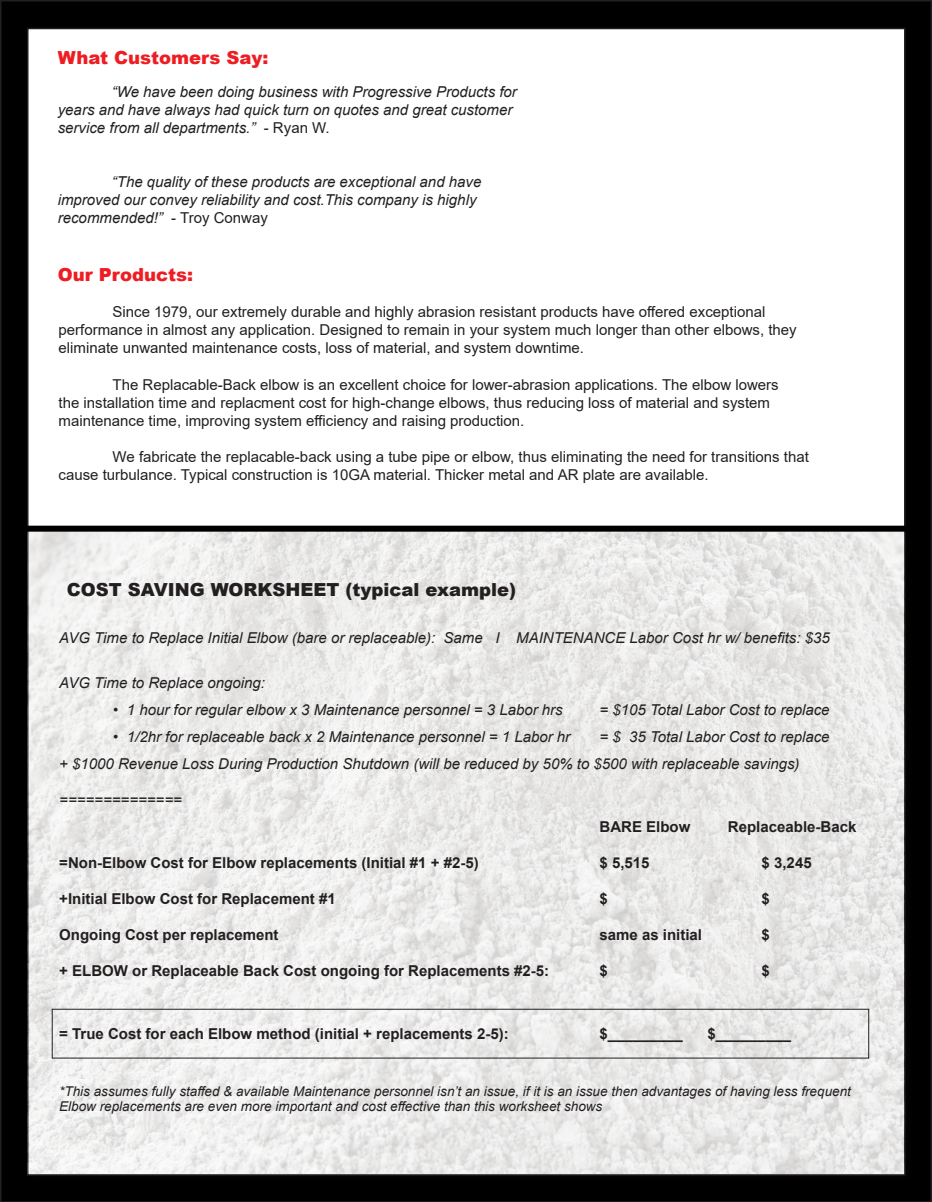
<style>
.page{position:relative;width:932px;height:1202px;background:#fff}
.page>*{position:absolute;margin:0;border:0;box-sizing:border-box;transform-origin:0 0}
.t1{font:900 18px "Arial";color:#231f20}
.t2{font:900 18px "Arial";color:#ee1d23}
.t3{font:15px/18px "Arial";color:#231f20}
.t4{font:italic 15px/18px "Arial";color:#231f20}
.t5{font:700 15px "Arial";color:#231f20}
.t6{font:italic 13.5px/15px "Arial";color:#231f20}
.s1{font-style:normal}
</style>
<div class="page">
<div style="left:1px;top:1px;width:930px;height:1201px;background:#000001"></div>
<div style="left:27px;top:28px;width:878px;height:1147px;background:#fff;border:2px solid #231f20"></div>
<div style="left:23px;top:527px;width:893px;height:658px;background:#231f20;opacity:.75"></div>
<img style="left:28px;top:531px;width:876px;height:642px">
<div style="left:22px;top:525px;width:888px;height:6px;background:#000001"></div>
<div style="left:52px;top:1008px;width:817px;height:50px;border:1px solid #231f20"></div>
<p class="t2" style="left:58px;top:44px;width:212px">What Customers Say:</p>
<p class="t4" style="left:58px;top:83px;width:460px;text-indent:54px">“We have been doing business with Progressive Products for years and have always had quick turn on quotes and great customer service from all departments.” <span class="s1">- Ryan W.</span></p>
<p class="t4" style="left:58px;top:173px;width:425px;text-indent:54px">“The quality of these products are exceptional and have improved our convey reliability and cost.This company is highly recommended!” <span class="s1">- Troy Conway</span></p>
<p class="t2" style="left:58px;top:262px;width:137px">Our Products:</p>
<p class="t3" style="left:59px;top:303px;width:739px;text-indent:54px">Since 1979, our extremely durable and highly abrasion resistant products have offered exceptional performance in almost any application. Designed to remain in your system much longer than other elbows, they eliminate unwanted maintenance costs, loss of material, and system downtime.</p>
<p class="t3" style="left:59px;top:375px;width:721px;text-indent:54px">The Replacable-Back elbow is an excellent choice for lower-abrasion applications. The elbow lowers the installation time and replacment cost for high-change elbows, thus reducing loss of material and system maintenance time, improving system efficiency and raising production.</p>
<p class="t3" style="left:59px;top:447px;width:751px;text-indent:54px">We fabricate the replacable-back using a tube pipe or elbow, thus eliminating the need for transitions that cause turbulance. Typical construction is 10GA material. Thicker metal and AR plate are available.</p>
<p class="t1" style="left:67px;top:576px;width:451px">COST SAVING WORKSHEET (typical example)</p>
<p class="t4" style="left:59px;top:628px;width:772px">AVG Time to Replace Initial Elbow (bare or replaceable): Same I MAINTENANCE Labor Cost hr w/ benefits: $35</p>
<p class="t4" style="left:59px;top:673px;width:207px">AVG Time to Replace ongoing:</p>
<p class="t4" style="left:113px;top:700px;width:451px">• 1 hour for regular elbow x 3 Maintenance personnel = 3 Labor hrs</p>
<p class="t4" style="left:599px;top:700px;width:231px">= $105 Total Labor Cost to replace</p>
<p class="t4" style="left:113px;top:727px;width:458px">• 1/2hr for replaceable back x 2 Maintenance personnel = 1 Labor hr</p>
<p class="t4" style="left:599px;top:727px;width:231px">= $ 35 Total Labor Cost to replace</p>
<p class="t4" style="left:59px;top:754px;width:741px">+ $1000 Revenue Loss During Production Shutdown (will be reduced by 50% to $500 with replaceable savings)</p>
<p class="t4" style="left:59px;top:790px;width:124px">==============</p>
<p class="t5" style="left:599px;top:816px;width:92px">BARE Elbow</p>
<p class="t5" style="left:728px;top:816px;width:130px">Replaceable-Back</p>
<p class="t5" style="left:59px;top:852px;width:421px">=Non-Elbow Cost for Elbow replacements (Initial #1 + #2-5)</p>
<p class="t5" style="left:599px;top:852px;width:52px">$ 5,515</p>
<p class="t5" style="left:761px;top:852px;width:52px">$ 3,245</p>
<p class="t5" style="left:59px;top:888px;width:278px">+Initial Elbow Cost for Replacement #1</p>
<p class="t5" style="left:599px;top:888px;width:10px">$</p>
<p class="t5" style="left:761px;top:888px;width:10px">$</p>
<p class="t5" style="left:59px;top:924px;width:221px">Ongoing Cost per replacement</p>
<p class="t5" style="left:599px;top:924px;width:104px">same as initial</p>
<p class="t5" style="left:761px;top:924px;width:10px">$</p>
<p class="t5" style="left:59px;top:960px;width:491px">+ ELBOW or Replaceable Back Cost ongoing for Replacements #2-5:</p>
<p class="t5" style="left:599px;top:960px;width:10px">$</p>
<p class="t5" style="left:761px;top:960px;width:10px">$</p>
<p class="t5" style="left:59px;top:1023px;width:451px">= True Cost for each Elbow method (initial + replacements 2-5):</p>
<p class="t5" style="left:599px;top:1023px;width:85px">$_________</p>
<p class="t5" style="left:707px;top:1023px;width:85px">$_________</p>
<p class="t6" style="left:59px;top:1083px;width:793px">*This assumes fully staffed &amp; available Maintenance personnel isn’t an issue, if it is an issue then advantages of having less frequent<br>Elbow replacements are even more important and cost effective than this worksheet shows</p>
</div>
